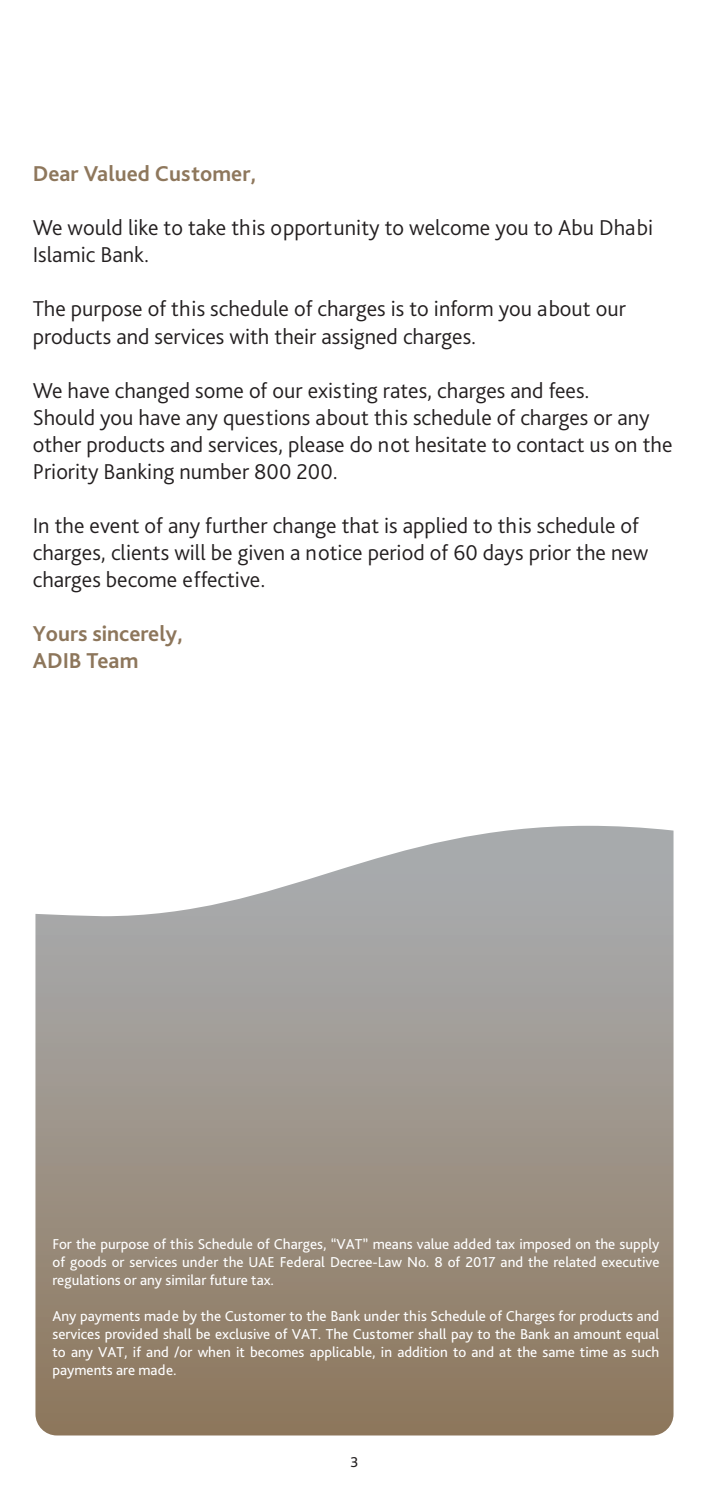
<style>
.page{position:relative;width:709px;height:1489px;background:#fff}
.page>*{position:absolute;margin:0;border:0;box-sizing:border-box;transform-origin:0 0}
.t1{font:300 22.5px/27px "Bliss Pro";color:#231f20}
.t2{font:700 22.5px "Bliss Pro";color:#8d765b}
.t3{font:700 22.5px "Bliss Pro";color:#8e775c}
.t4{font:15px/18px "Bliss Pro";color:#fff;text-align:justify}
.t5{font:15px "Bliss Pro";color:#231f20}
</style>
<div class="page">
<svg style="left:35px;top:825px;width:638px;height:610px;background:#a39a8f"></svg>
<p class="t3" style="left:33px;top:160px;width:225px">Dear Valued Customer,</p>
<p class="t1" style="left:33px;top:214px;width:622px">We would like to take this opportunity to welcome you to Abu Dhabi<br>Islamic Bank.</p>
<p class="t1" style="left:33px;top:295px;width:594px">The purpose of this schedule of charges is to inform you about our products and services with their assigned charges.</p>
<p class="t1" style="left:33px;top:376px;width:558px">We have changed some of our existing rates, charges and fees.</p>
<p class="t1" style="left:33px;top:403px;width:641px">Should you have any questions about this schedule of charges or any other products and services, please do not hesitate to contact us on the<br>Priority Banking number 800 200.</p>
<p class="t1" style="left:33px;top:511px;width:617px">In the event of any further change that is applied to this schedule of charges, clients will be given a notice period of 60 days prior the new charges become effective.</p>
<p class="t2" style="left:33px;top:619px;width:152px">Yours sincerely,</p>
<p class="t2" style="left:33px;top:646px;width:107px">ADIB Team</p>
<p class="t4" style="left:52px;top:1234px;width:608px">For the purpose of this Schedule of Charges, “VAT” means value added tax imposed on the supply of goods or services under the UAE Federal Decree-Law No. 8 of 2017 and the related executive regulations or any similar future tax.</p>
<p class="t4" style="left:52px;top:1306px;width:608px">Any payments made by the Customer to the Bank under this Schedule of Charges for products and services provided shall be exclusive of VAT. The Customer shall pay to the Bank an amount equal to any VAT, if and /or when it becomes applicable, in addition to and at the same time as such payments are made.</p>
<p class="t5" style="left:350px;top:1452px;width:10px">3</p>
</div>
